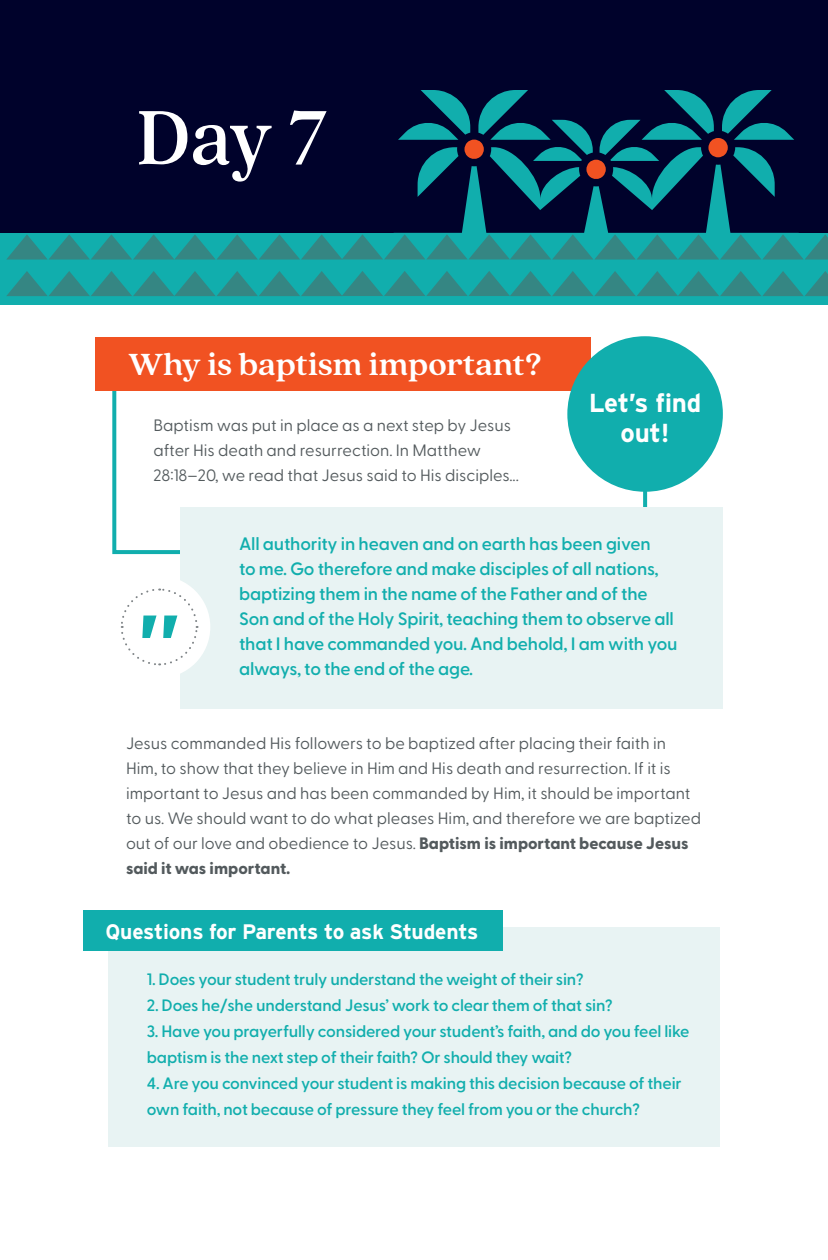
<style>
.page{position:relative;width:828px;height:1260px;background:#fff}
.page>*{position:absolute;margin:0;border:0;box-sizing:border-box;transform-origin:0 0}
.t1{font:500 86px "Quincy CF";color:#fff;scale:.93 1}
.t2{font:700 80px "Interstate";color:#11aead}
.t3{font:700 34px "Quincy CF";color:#fff}
.t4{font:700 26px/30px "Interstate";letter-spacing:-.01em;color:#fff;text-align:center}
.t5{font:700 21px "Interstate";letter-spacing:-.01em;color:#fff}
.t6{font:600 18px/25px "Greycliff CF";letter-spacing:-.01em;color:#11aead}
.t7{font:16.4px/25px "Greycliff CF";color:#535a5d}
.t8{font:600 16.4px/26px "Greycliff CF";letter-spacing:-.01em;color:#11aead}
.s1{font-weight:800}
</style>
<div class="page">
<div style="left:180px;top:507px;width:543px;height:201px;background:#e8f3f3"></div>
<div style="left:108px;top:576px;width:102px;height:102px;background:#fff;border-radius:50%"></div>
<div style="left:95px;top:337px;width:495px;height:54px;background:#f15222"></div>
<svg style="left:120px;top:587px;width:79px;height:79px"></svg>
<div style="left:567px;top:336px;width:156px;height:156px;background:#11aead;border-radius:50%"></div>
<div style="left:108px;top:928px;width:612px;height:219px;background:#e8f3f3"></div>
<div style="left:84px;top:910px;width:419px;height:40px;background:#11aead"></div>
<div style="left:0;top:224px;width:828px;height:81px;background:#11aead"></div>
<svg style="left:6px;top:271px;width:822px;height:25px"></svg>
<div style="left:0;top:0;width:828px;height:233px;background:#00022b"></div>
<svg style="left:6px;top:90px;width:822px;height:170px"></svg>
<h1 class="t1" style="left:137px;top:87px;width:208px">Day 7</h1>
<h3 class="t3" style="left:128px;top:344px;width:415px">Why is baptism important?</h3>
<p class="t7" style="left:153px;top:411px;width:367px">Baptism was put in place as a next step by Jesus after His death and resurrection. In Matthew<br>28:18–20, we read that Jesus said to His disciples...</p>
<h3 class="t4" style="left:589px;top:388px;width:114px">Let’s find out!</h3>
<h2 class="t2" style="left:137px;top:599px;width:45px">”</h2>
<p class="t6" style="left:239px;top:530px;width:440px">All authority in heaven and on earth has been given<br>to me. Go therefore and make disciples of all nations, baptizing them in the name of the Father and of the Son and of the Holy Spirit, teaching them to observe all that I have commanded you. And behold, I am with you always, to the end of the age.</p>
<p class="t7" style="left:126px;top:729px;width:577px">Jesus commanded His followers to be baptized after placing their faith in Him, to show that they believe in Him and His death and resurrection. If it is important to Jesus and has been commanded by Him, it should be important to us. We should want to do what pleases Him, and therefore we are baptized out of our love and obedience to Jesus. <span class="s1">Baptism is important because Jesus said it was important.</span></p>
<p class="t5" style="left:106px;top:919px;width:375px">Questions for Parents to ask Students</p>
<p class="t8" style="left:147px;top:965px;width:438px">1. Does your student truly understand the weight of their sin?</p>
<p class="t8" style="left:147px;top:991px;width:467px">2. Does he/she understand Jesus’ work to clear them of that sin?</p>
<p class="t8" style="left:147px;top:1017px;width:544px">3. Have you prayerfully considered your student’s faith, and do you feel like baptism is the next step of their faith? Or should they wait?</p>
<p class="t8" style="left:147px;top:1069px;width:536px">4. Are you convinced your student is making this decision because of their own faith, not because of pressure they feel from you or the church?</p>
</div>
